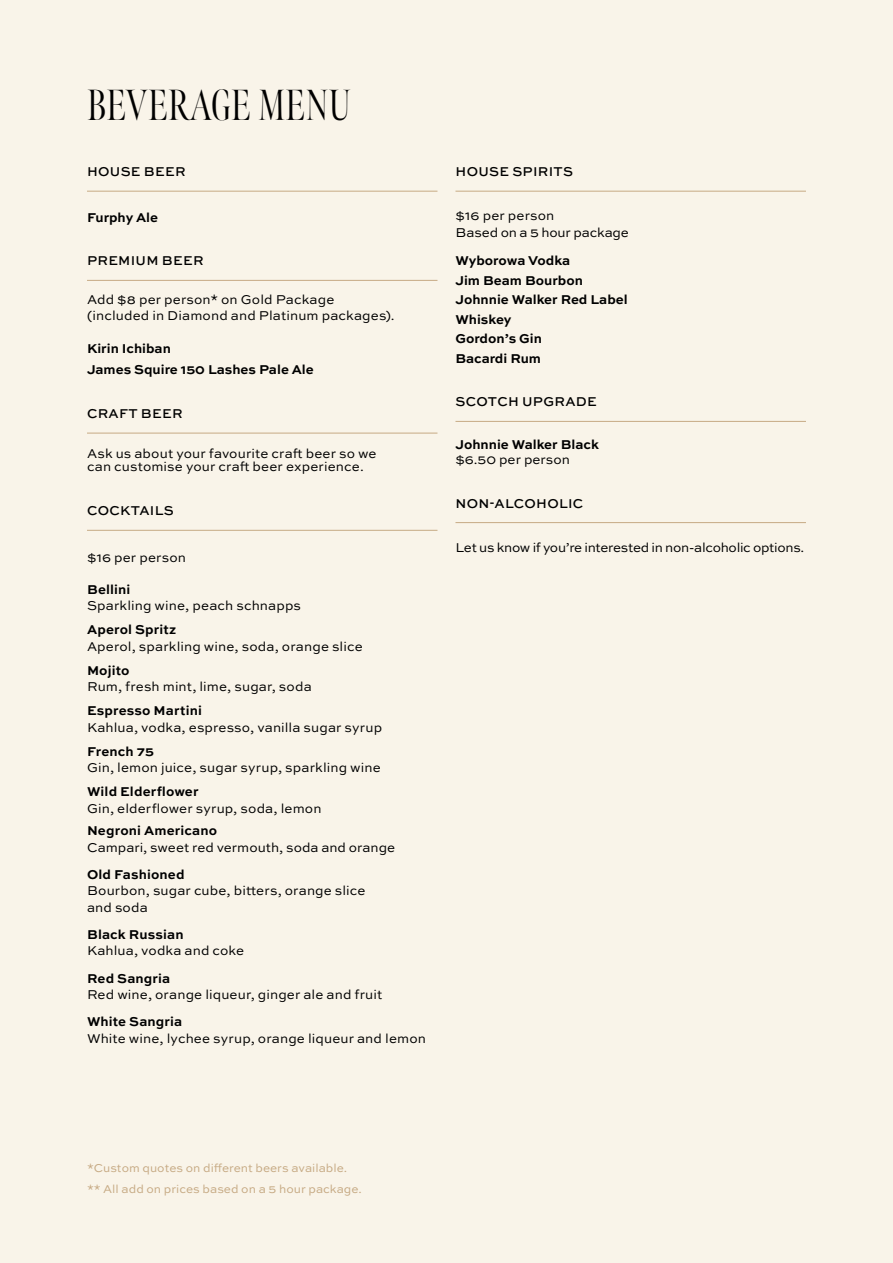
<style>
.page{position:relative;width:893px;height:1263px;background:#f9f4e9}
.page>*{position:absolute;margin:0;border:0;box-sizing:border-box;transform-origin:0 0}
.t1{font:300 extra-condensed 43.5px "Meno Banner";letter-spacing:.01em;color:#000}
.t2{font:13.5px/16.5px "Sweet Sans Pro";letter-spacing:.005em;color:#000}
.t3{font:700 13.5px/19.5px "Sweet Sans Pro";color:#000}
.t4{font:500 13.5px "Sweet Sans Pro";letter-spacing:.02em;color:#000}
.t5{font:13.5px "Sweet Sans Pro";letter-spacing:-.025em;color:#000}
.t6{font:12px/21px "Sweet Sans Pro";color:#c6aa84}
</style>
<div class="page">
<hr style="left:87px;top:191px;width:350px;height:1px;background:#c6aa84">
<hr style="left:455px;top:191px;width:351px;height:1px;background:#c6aa84">
<hr style="left:87px;top:433px;width:350px;height:1px;background:#c6aa84">
<hr style="left:87px;top:280px;width:350px;height:1px;background:#c6aa84">
<hr style="left:455px;top:421px;width:351px;height:1px;background:#c6aa84">
<hr style="left:87px;top:530px;width:350px;height:1px;background:#c6aa84">
<hr style="left:455px;top:522px;width:351px;height:1px;background:#c6aa84">
<h1 class="t1" style="left:87px;top:80px;width:265px">BEVERAGE MENU</h1>
<p class="t4" style="left:87px;top:162px;width:100px">HOUSE BEER</p>
<p class="t3" style="left:87px;top:206px;width:73px">Furphy Ale</p>
<p class="t4" style="left:87px;top:251px;width:118px">PREMIUM BEER</p>
<p class="t2" style="left:87px;top:290px;width:309px">Add $8 per person* on Gold Package (included in Diamond and Platinum packages).</p>
<p class="t3" style="left:87px;top:337px;width:228px;line-height:21px">Kirin Ichiban<br>James Squire 150 Lashes Pale Ale</p>
<p class="t4" style="left:87px;top:404px;width:97px">CRAFT BEER</p>
<p class="t2" style="left:87px;top:446px;width:291px;line-height:13.5px">Ask us about your favourite craft beer so we can customise your craft beer experience.</p>
<p class="t4" style="left:87px;top:501px;width:88px">COCKTAILS</p>
<p class="t2" style="left:87px;top:549px;width:100px">$16 per person</p>
<p class="t3" style="left:87px;top:579px;width:45px">Bellini</p>
<p class="t2" style="left:87px;top:597px;width:216px">Sparkling wine, peach schnapps</p>
<p class="t3" style="left:87px;top:619px;width:91px">Aperol Spritz</p>
<p class="t2" style="left:87px;top:637px;width:277px">Aperol, sparkling wine, soda, orange slice</p>
<p class="t3" style="left:87px;top:660px;width:44px">Mojito</p>
<p class="t2" style="left:87px;top:678px;width:226px">Rum, fresh mint, lime, sugar, soda</p>
<p class="t3" style="left:87px;top:700px;width:116px">Espresso Martini</p>
<p class="t2" style="left:87px;top:718px;width:297px">Kahlua, vodka, espresso, vanilla sugar syrup</p>
<p class="t3" style="left:87px;top:741px;width:68px">French 75</p>
<p class="t2" style="left:87px;top:759px;width:295px">Gin, lemon juice, sugar syrup, sparkling wine</p>
<p class="t3" style="left:87px;top:781px;width:113px">Wild Elderflower</p>
<p class="t2" style="left:87px;top:799px;width:236px">Gin, elderflower syrup, soda, lemon</p>
<p class="t3" style="left:87px;top:820px;width:132px">Negroni Americano</p>
<p class="t2" style="left:87px;top:838px;width:310px">Campari, sweet red vermouth, soda and orange</p>
<p class="t3" style="left:87px;top:864px;width:99px">Old Fashioned</p>
<p class="t2" style="left:87px;top:882px;width:280px">Bourbon, sugar cube, bitters, orange slice and soda</p>
<p class="t3" style="left:87px;top:924px;width:98px">Black Russian</p>
<p class="t2" style="left:87px;top:942px;width:159px">Kahlua, vodka and coke</p>
<p class="t3" style="left:87px;top:968px;width:85px">Red Sangria</p>
<p class="t2" style="left:87px;top:986px;width:297px">Red wine, orange liqueur, ginger ale and fruit</p>
<p class="t3" style="left:87px;top:1011px;width:97px">White Sangria</p>
<p class="t2" style="left:87px;top:1029px;width:340px">White wine, lychee syrup, orange liqueur and lemon</p>
<p class="t4" style="left:456px;top:162px;width:119px">HOUSE SPIRITS</p>
<p class="t2" style="left:455px;top:207px;width:175px">$16 per person<br>Based on a 5 hour package</p>
<p class="t3" style="left:455px;top:250px;width:174px">Wyborowa Vodka<br>Jim Beam Bourbon<br>Johnnie Walker Red Label<br>Whiskey<br>Gordon’s Gin<br>Bacardi Rum</p>
<p class="t4" style="left:456px;top:392px;width:143px">SCOTCH UPGRADE</p>
<p class="t3" style="left:455px;top:434px;width:145px">Johnnie Walker Black</p>
<p class="t2" style="left:455px;top:450px;width:116px">$6.50 per person</p>
<p class="t4" style="left:456px;top:493px;width:129px">NON-ALCOHOLIC</p>
<p class="t5" style="left:455px;top:537px;width:350px">Let us know if you’re interested in non-alcoholic options.</p>
<p class="t6" style="left:87px;top:1157px;width:276px">*Custom quotes on different beers available. ** All add on prices based on a 5 hour package.</p>
</div>
